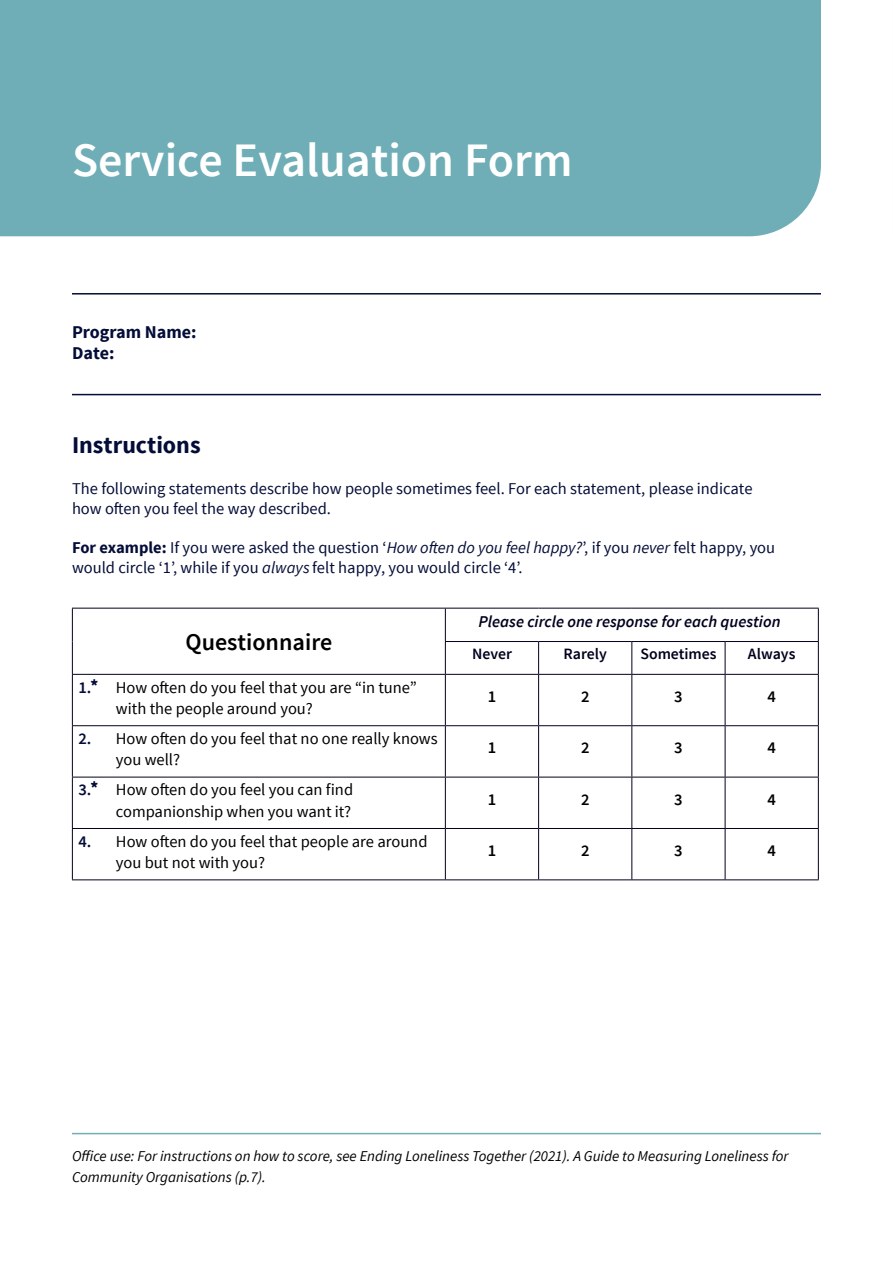
<style>
.page{position:relative;width:893px;height:1263px;background:#fff}
.page>*{position:absolute;margin:0;border:0;box-sizing:border-box;transform-origin:0 0}
.t1{font:600 48px "Source Sans Pro";color:#fff}
.t2{font:600 24px "Source Sans Pro";color:#000}
.t3{font:700 24px "Source Sans Pro";color:#040d38}
.t4{font:700 18px/21.6px "Source Sans Pro";color:#040d38}
.t5{font:16.5px/19.8px "Source Sans Pro";color:#040d38}
.t6{font:16.5px/21px "Source Sans Pro";color:#000}
.t7{font:italic 600 16.5px "Source Sans Pro";color:#01011d}
.t8{font:600 16.5px "Source Sans Pro";color:#000}
.t9{font:900 16.5px "Source Sans Pro";color:#040d38}
.t10{font:600 15.75px "Source Sans Pro";color:#01011d}
.t11{font:italic 15px/21px "Source Sans Pro";color:#000}
.s1{font-weight:700}
.s2{font-style:italic}
.s3{font-style:normal;color:#fff}
.s4{font-weight:600;color:#040d38}
</style>
<div class="page">
<div style="left:0;top:0;width:821px;height:236px;background:#6faeb6"></div>
<hr style="left:72px;top:293px;width:749px;height:1px;background:#040d38">
<hr style="left:72px;top:394px;width:749px;height:1px;background:#040d38">
<svg style="left:73px;top:609px;width:745px;height:270px"></svg>
<svg style="left:73px;top:675px;width:745px;height:153px"></svg>
<hr style="left:72px;top:608px;width:373px;height:1px;background:#01011d">
<hr style="left:72px;top:608px;width:1px;height:33px;background:#01011d">
<hr style="left:445px;top:608px;width:94px;height:1px;background:#01011d">
<hr style="left:445px;top:608px;width:1px;height:33px;background:#01011d">
<hr style="left:539px;top:608px;width:93px;height:1px;background:#01011d">
<hr style="left:632px;top:608px;width:93px;height:1px;background:#01011d">
<hr style="left:725px;top:608px;width:94px;height:1px;background:#01011d">
<hr style="left:818px;top:608px;width:1px;height:33px;background:#01011d">
<hr style="left:72px;top:641px;width:1px;height:33px;background:#01011d">
<hr style="left:445px;top:641px;width:94px;height:1px;background:#01011d">
<hr style="left:445px;top:642px;width:1px;height:32px;background:#01011d">
<hr style="left:539px;top:641px;width:93px;height:1px;background:#01011d">
<hr style="left:538px;top:642px;width:1px;height:32px;background:#01011d">
<hr style="left:632px;top:641px;width:93px;height:1px;background:#01011d">
<hr style="left:631px;top:642px;width:1px;height:32px;background:#01011d">
<hr style="left:725px;top:641px;width:94px;height:1px;background:#01011d">
<hr style="left:725px;top:642px;width:1px;height:32px;background:#01011d">
<hr style="left:818px;top:642px;width:1px;height:32px;background:#01011d">
<hr style="left:72px;top:674px;width:373px;height:1px;background:#01011d">
<hr style="left:72px;top:675px;width:1px;height:50px;background:#01011d">
<hr style="left:445px;top:674px;width:94px;height:1px;background:#01011d">
<hr style="left:445px;top:675px;width:1px;height:50px;background:#01011d">
<hr style="left:539px;top:674px;width:93px;height:1px;background:#01011d">
<hr style="left:538px;top:675px;width:1px;height:50px;background:#01011d">
<hr style="left:632px;top:674px;width:93px;height:1px;background:#01011d">
<hr style="left:631px;top:675px;width:1px;height:50px;background:#01011d">
<hr style="left:725px;top:674px;width:94px;height:1px;background:#01011d">
<hr style="left:725px;top:675px;width:1px;height:50px;background:#01011d">
<hr style="left:818px;top:675px;width:1px;height:50px;background:#01011d">
<hr style="left:72px;top:725px;width:373px;height:1px;background:#01011d">
<hr style="left:72px;top:726px;width:1px;height:51px;background:#01011d">
<hr style="left:445px;top:725px;width:94px;height:1px;background:#01011d">
<hr style="left:445px;top:726px;width:1px;height:51px;background:#01011d">
<hr style="left:539px;top:725px;width:93px;height:1px;background:#01011d">
<hr style="left:538px;top:726px;width:1px;height:51px;background:#01011d">
<hr style="left:632px;top:725px;width:93px;height:1px;background:#01011d">
<hr style="left:631px;top:726px;width:1px;height:51px;background:#01011d">
<hr style="left:725px;top:725px;width:94px;height:1px;background:#01011d">
<hr style="left:725px;top:726px;width:1px;height:51px;background:#01011d">
<hr style="left:818px;top:726px;width:1px;height:51px;background:#01011d">
<hr style="left:72px;top:777px;width:373px;height:1px;background:#01011d">
<hr style="left:72px;top:777px;width:1px;height:51px;background:#01011d">
<hr style="left:445px;top:777px;width:94px;height:1px;background:#01011d">
<hr style="left:445px;top:777px;width:1px;height:51px;background:#01011d">
<hr style="left:539px;top:777px;width:93px;height:1px;background:#01011d">
<hr style="left:538px;top:777px;width:1px;height:51px;background:#01011d">
<hr style="left:632px;top:777px;width:93px;height:1px;background:#01011d">
<hr style="left:631px;top:777px;width:1px;height:51px;background:#01011d">
<hr style="left:725px;top:777px;width:94px;height:1px;background:#01011d">
<hr style="left:725px;top:777px;width:1px;height:51px;background:#01011d">
<hr style="left:818px;top:777px;width:1px;height:51px;background:#01011d">
<hr style="left:72px;top:828px;width:373px;height:1px;background:#01011d">
<hr style="left:72px;top:829px;width:1px;height:50px;background:#01011d">
<hr style="left:445px;top:828px;width:94px;height:1px;background:#01011d">
<hr style="left:445px;top:829px;width:1px;height:50px;background:#01011d">
<hr style="left:539px;top:828px;width:93px;height:1px;background:#01011d">
<hr style="left:538px;top:829px;width:1px;height:50px;background:#01011d">
<hr style="left:632px;top:828px;width:93px;height:1px;background:#01011d">
<hr style="left:631px;top:829px;width:1px;height:50px;background:#01011d">
<hr style="left:725px;top:828px;width:94px;height:1px;background:#01011d">
<hr style="left:725px;top:829px;width:1px;height:50px;background:#01011d">
<hr style="left:818px;top:829px;width:1px;height:50px;background:#01011d">
<hr style="left:72px;top:879px;width:373px;height:1px;background:#01011d">
<hr style="left:445px;top:879px;width:94px;height:1px;background:#01011d">
<hr style="left:539px;top:879px;width:93px;height:1px;background:#01011d">
<hr style="left:632px;top:879px;width:93px;height:1px;background:#01011d">
<hr style="left:725px;top:879px;width:94px;height:1px;background:#01011d">
<hr style="left:72px;top:1133px;width:749px;height:1px;background:#6faeb6">
<h1 class="t1" style="left:72px;top:130px;width:502px">Service Evaluation Form</h1>
<p class="t4" style="left:72px;top:322px;width:126px">Program Name:<br>Date:</p>
<h2 class="t3" style="left:72px;top:430px;width:130px">Instructions</h2>
<p class="t5" style="left:72px;top:479px;width:682px">The following statements describe how people sometimes feel. For each statement, please indicate how often you feel the way described.</p>
<p class="t5" style="left:72px;top:538px;width:705px"><span class="s1">For example:</span> If you were asked the question ‘<span class="s2">How often do you feel happy?</span>’, if you <span class="s2">never</span> felt happy, you would circle ‘1’, while if you <span class="s2">always</span> felt happy, you would circle ‘4’.</p>
<h2 class="t2" style="left:185px;top:627px;width:148px">Questionnaire</h2>
<p class="t7" style="left:479px;top:611px;width:308px">Please circle one response for each question<span class="s3">:</span></p>
<p class="t10" style="left:472px;top:644px;width:41px">Never</p>
<p class="t10" style="left:564px;top:644px;width:45px">Rarely</p>
<p class="t10" style="left:640px;top:644px;width:78px">Sometimes</p>
<p class="t10" style="left:748px;top:644px;width:49px">Always</p>
<p class="t9" style="left:90px;top:675px;width:9px">*</p>
<p class="t6" style="left:116px;top:677px;width:303px;text-indent:-38px"><span class="s4">1.</span> How often do you feel that you are “in tune” with the people around you?</p>
<p class="t8" style="left:488px;top:686px;width:10px">1</p>
<p class="t8" style="left:581px;top:686px;width:10px">2</p>
<p class="t8" style="left:674px;top:686px;width:10px">3</p>
<p class="t8" style="left:767px;top:686px;width:10px">4</p>
<p class="t6" style="left:116px;top:728px;width:323px;text-indent:-38px"><span class="s4">2.</span> How often do you feel that no one really knows you well?</p>
<p class="t8" style="left:488px;top:737px;width:10px">1</p>
<p class="t8" style="left:581px;top:737px;width:10px">2</p>
<p class="t8" style="left:674px;top:737px;width:10px">3</p>
<p class="t8" style="left:767px;top:737px;width:10px">4</p>
<p class="t6" style="left:78px;top:780px;width:276px;text-align:right"><span class="s4">3.</span> How often do you feel you can find companionship when you want it?</p>
<p class="t8" style="left:488px;top:789px;width:10px">1</p>
<p class="t8" style="left:581px;top:789px;width:10px">2</p>
<p class="t8" style="left:674px;top:789px;width:10px">3</p>
<p class="t8" style="left:767px;top:789px;width:10px">4</p>
<p class="t6" style="left:116px;top:831px;width:313px;text-indent:-38px"><span class="s4">4.</span> How often do you feel that people are around you but not with you?</p>
<p class="t8" style="left:488px;top:840px;width:10px">1</p>
<p class="t8" style="left:581px;top:840px;width:10px">2</p>
<p class="t8" style="left:674px;top:840px;width:10px">3</p>
<p class="t8" style="left:767px;top:840px;width:10px">4</p>
<p class="t9" style="left:90px;top:777px;width:9px">*</p>
<p class="t11" style="left:72px;top:1146px;width:718px">Office use: For instructions on how to score, see Ending Loneliness Together (2021). A Guide to Measuring Loneliness for<br>Community Organisations (p.7).</p>
</div>
